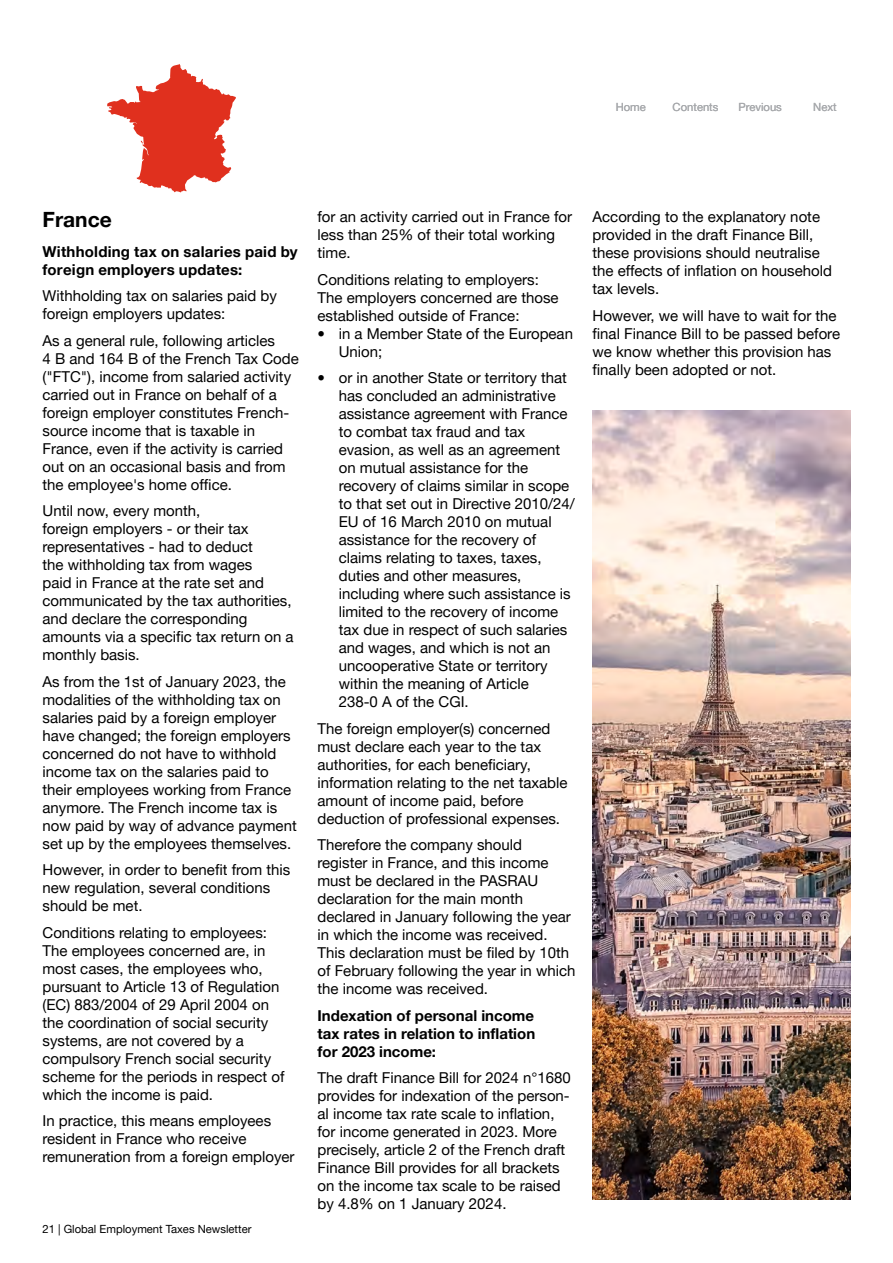
<style>
.page{position:relative;width:893px;height:1263px;background:#fff}
.page>*{position:absolute;margin:0;border:0;box-sizing:border-box;transform-origin:0 0}
.t1{font:700 21px "Helvetica Neue LT Pro";color:#000}
.t2{font:15px/18px "Helvetica Neue LT Pro";color:#000}
.t3{font:700 15px/18px "Helvetica Neue LT Pro";color:#000}
.t4{font:11.25px "Helvetica Neue LT Pro";color:#000}
.t5{font:11.25px "Helvetica Neue LT Pro";color:#a7a9ac}
</style>
<div class="page">
<img style="left:592px;top:410px;width:258px;height:790px">
<svg style="left:107px;top:64px;width:129px;height:128px"></svg>
<p class="t5" style="left:616px;top:100px;width:32px">Home</p>
<p class="t5" style="left:673px;top:100px;width:47px">Contents</p>
<p class="t5" style="left:739px;top:100px;width:45px">Previous</p>
<p class="t5" style="left:813px;top:100px;width:25px">Next</p>
<h1 class="t1" style="left:43px;top:206px;width:71px">France</h1>
<p class="t3" style="left:43px;top:242px;width:257px">Withholding tax on salaries paid by foreign employers updates:</p>
<p class="t2" style="left:43px;top:286px;width:236px">Withholding tax on salaries paid by foreign employers updates:</p>
<p class="t2" style="left:43px;top:331px;width:258px">As a general rule, following articles<br>4 B and 164 B of the French Tax Code ("FTC"), income from salaried activity carried out in France on behalf of a foreign employer constitutes French&shy;source income that is taxable in France, even if the activity is carried out on an occasional basis and from the employee's home office.</p>
<p class="t2" style="left:43px;top:501px;width:253px">Until now, every month,<br>foreign employers - or their tax representatives - had to deduct<br>the withholding tax from wages<br>paid in France at the rate set and communicated by the tax authorities, and declare the corresponding amounts via a specific tax return on a monthly basis.</p>
<p class="t2" style="left:43px;top:672px;width:256px">As from the 1st of January 2023, the modalities of the withholding tax on salaries paid by a foreign employer have changed; the foreign employers concerned do not have to withhold income tax on the salaries paid to their employees working from France anymore. The French income tax is now paid by way of advance payment set up by the employees themselves.</p>
<p class="t2" style="left:43px;top:860px;width:249px">However, in order to benefit from this new regulation, several conditions should be met.</p>
<p class="t2" style="left:43px;top:923px;width:243px">Conditions relating to employees:<br>The employees concerned are, in most cases, the employees who, pursuant to Article 13 of Regulation (EC) 883/2004 of 29 April 2004 on the coordination of social security systems, are not covered by a compulsory French social security scheme for the periods in respect of which the income is paid.</p>
<p class="t2" style="left:43px;top:1111px;width:254px">In practice, this means employees resident in France who receive remuneration from a foreign employer</p>
<p class="t4" style="left:43px;top:1222px;width:210px">21 | Global Employment Taxes Newsletter</p>
<p class="t2" style="left:317px;top:207px;width:256px">for an activity carried out in France for less than 25% of their total working time.</p>
<p class="t2" style="left:317px;top:270px;width:243px">Conditions relating to employers:<br>The employers concerned are those established outside of France:</p>
<p class="t2" style="left:339px;top:324px;width:236px;text-indent:-21px">• in a Member State of the European<br>Union;</p>
<p class="t2" style="left:339px;top:368px;width:238px;text-indent:-21px">• or in another State or territory that has concluded an administrative assistance agreement with France to combat tax fraud and tax evasion, as well as an agreement on mutual assistance for the recovery of claims similar in scope to that set out in Directive 2010/24/<br>EU of 16 March 2010 on mutual assistance for the recovery of claims relating to taxes, taxes, duties and other measures, including where such assistance is limited to the recovery of income tax due in respect of such salaries and wages, and which is not an uncooperative State or territory within the meaning of Article<br>238-0 A of the CGI.</p>
<p class="t2" style="left:317px;top:719px;width:252px">The foreign employer(s) concerned must declare each year to the tax authorities, for each beneficiary, information relating to the net taxable amount of income paid, before deduction of professional expenses.</p>
<p class="t2" style="left:317px;top:835px;width:259px">Therefore the company should register in France, and this income must be declared in the PASRAU declaration for the main month declared in January following the year in which the income was received.<br>This declaration must be filed by 10th of February following the year in which the income was received.</p>
<p class="t3" style="left:317px;top:1006px;width:219px;text-align:justify">Indexation of personal income tax rates in relation to inflation for 2023 income:</p>
<p class="t2" style="left:317px;top:1068px;width:255px">The draft Finance Bill for 2024 n°1680 provides for indexation of the person&shy;al income tax rate scale to inflation, for income generated in 2023. More precisely, article 2 of the French draft Finance Bill provides for all brackets on the income tax scale to be raised by 4.8% on 1 January 2024.</p>
<p class="t2" style="left:592px;top:207px;width:241px">According to the explanatory note provided in the draft Finance Bill, these provisions should neutralise the effects of inflation on household tax levels.</p>
<p class="t2" style="left:592px;top:306px;width:249px">However, we will have to wait for the final Finance Bill to be passed before we know whether this provision has finally been adopted or not.</p>
</div>
